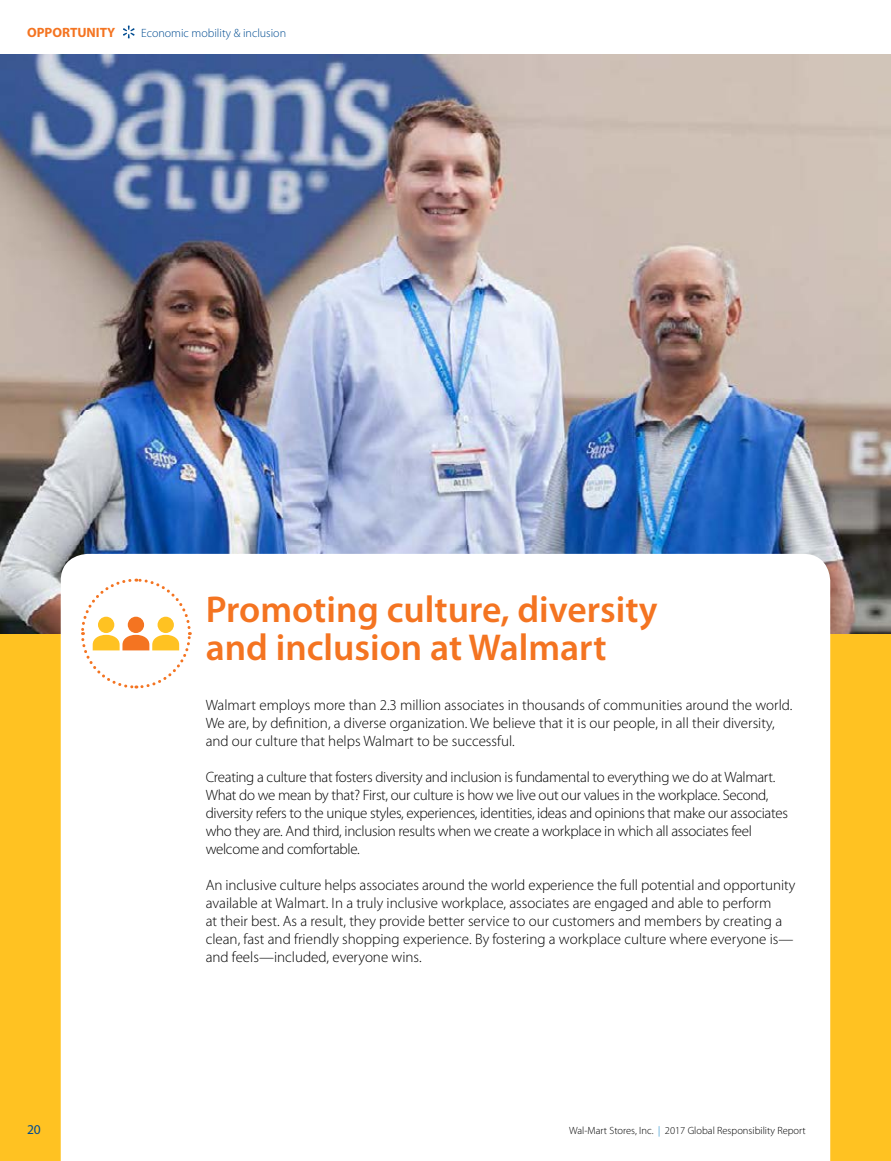
<style>
.page{position:relative;width:891px;height:1161px;background:#fff}
.page>*{position:absolute;margin:0;border:0;box-sizing:border-box;transform-origin:0 0}
.t1{font:600 37.5px/37.5px "Myriad Pro";color:#f47421}
.t2{font:300 15px/18px "Myriad Pro";letter-spacing:-.005em;color:#000}
.t3{font:700 13.5px "Myriad Pro";color:#f47421}
.t4{font:13.5px "Myriad Pro";color:#004c91}
.t5{font:300 12px "Myriad Pro";color:#004c91}
.t6{font:300 10.5px "Myriad Pro";color:#000}
.s1{color:#007dc5}
</style>
<div class="page">
<img style="left:0;top:54px;width:891px;height:580px">
<div style="left:0;top:634px;width:891px;height:527px;background:#ffc222"></div>
<div style="left:61px;top:554px;width:769px;height:607px;background:#fff"></div>
<svg style="left:123px;top:26px;width:12px;height:13px"></svg>
<svg style="left:79px;top:577px;width:113px;height:113px"></svg>
<div style="left:158px;top:617px;width:16px;height:16px;background:#ffc222;border-radius:50%"></div>
<p class="t3" style="left:27px;top:25px;width:90px">OPPORTUNITY</p>
<p class="t5" style="left:141px;top:27px;width:146px">Economic mobility &amp; inclusion</p>
<p class="t4" style="left:27px;top:1122px;width:15px">20</p>
<h1 class="t1" style="left:206px;top:591px;width:453px">Promoting culture, diversity and inclusion at Walmart</h1>
<p class="t2" style="left:206px;top:696px;width:588px">Walmart employs more than 2.3 million associates in thousands of communities around the world.<br>We are, by definition, a diverse organization. We believe that it is our people, in all their diversity, and our culture that helps Walmart to be successful.</p>
<p class="t2" style="left:206px;top:768px;width:584px">Creating a culture that fosters diversity and inclusion is fundamental to everything we do at Walmart.<br>What do we mean by that? First, our culture is how we live out our values in the workplace. Second, diversity refers to the unique styles, experiences, identities, ideas and opinions that make our associates who they are. And third, inclusion results when we create a workplace in which all associates feel welcome and comfortable.</p>
<p class="t2" style="left:206px;top:876px;width:591px">An inclusive culture helps associates around the world experience the full potential and opportunity available at Walmart. In a truly inclusive workplace, associates are engaged and able to perform<br>at their best. As a result, they provide better service to our customers and members by creating a clean, fast and friendly shopping experience. By fostering a workplace culture where everyone is— and feels—included, everyone wins.</p>
<p class="t6" style="left:569px;top:1125px;width:238px">Wal-Mart Stores, Inc. <span class="s1">|</span> 2017 Global Responsibility Report</p>
</div>
